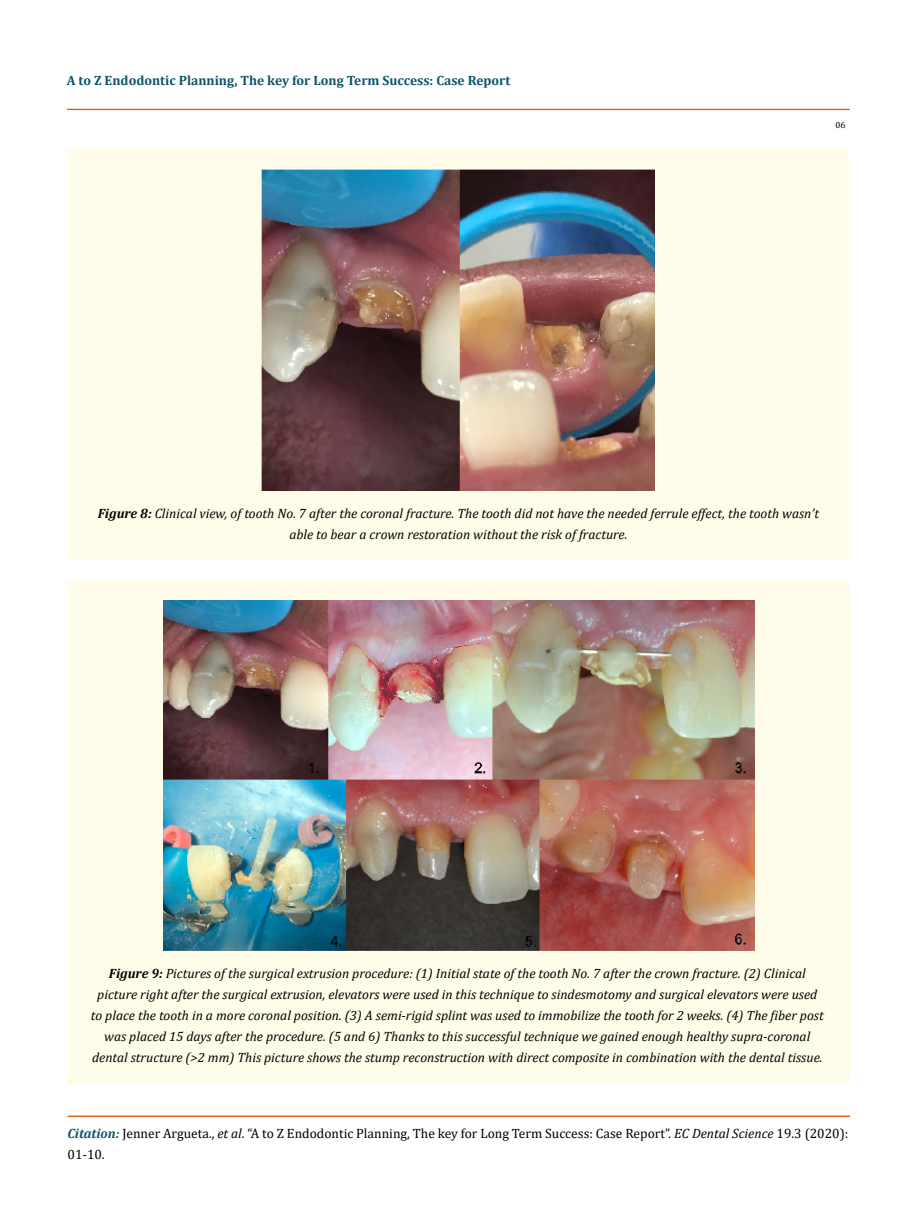
<style>
.page{position:relative;width:917px;height:1224px;background:#fff}
.page>*{position:absolute;margin:0;border:0;box-sizing:border-box;transform-origin:0 0}
.t1{font:italic 13.5px/21px "Cambria";color:#000;text-align:center}
.t2{font:13.5px/21px "Cambria";color:#000}
.t3{font:700 13.5px "Cambria";color:#0e546a}
.t4{font:9px "Cambria";color:#000}
.s1{font-weight:700}
.s2{font-weight:700;font-style:italic;color:#0e546a}
.s3{font-style:italic}
</style>
<div class="page">
<div style="left:67px;top:109px;width:782px;height:1px;border:1px solid #e05d1a"></div>
<div style="left:68px;top:1116px;width:781px;height:1px;border:1px solid #e05d1a"></div>
<div style="left:68px;top:150px;width:781px;height:410px;background:#fffde9"></div>
<div style="left:68px;top:581px;width:781px;height:503px;background:#fffde9"></div>
<img style="left:262px;top:170px;width:392px;height:321px">
<img style="left:163px;top:600px;width:591px;height:351px">
<p class="t3" style="left:67px;top:71px;width:445px">A to Z Endodontic Planning, The key for Long Term Success: Case Report</p>
<p class="t4" style="left:835px;top:120px;width:11px">06</p>
<p class="t1" style="left:98px;top:502px;width:722px"><span class="s1">Figure 8:</span> Clinical view, of tooth No. 7 after the coronal fracture. The tooth did not have the needed ferrule effect, the tooth wasn’t able to bear a crown restoration without the risk of fracture.</p>
<p class="t1" style="left:91px;top:962px;width:734px"><span class="s1">Figure 9:</span> Pictures of the surgical extrusion procedure: (1) Initial state of the tooth No. 7 after the crown fracture. (2) Clinical picture right after the surgical extrusion, elevators were used in this technique to sindesmotomy and surgical elevators were used to place the tooth in a more coronal position. (3) A semi-rigid splint was used to immobilize the tooth for 2 weeks. (4) The fiber post was placed 15 days after the procedure. (5 and 6) Thanks to this successful technique we gained enough healthy supra-coronal dental structure (&gt;2 mm) This picture shows the stump reconstruction with direct composite in combination with the dental tissue.</p>
<p class="t2" style="left:68px;top:1123px;width:782px"><span class="s2">Citation:</span> Jenner Argueta., <span class="s3">et al</span>. “A to Z Endodontic Planning, The key for Long Term Success: Case Report”. <span class="s3">EC Dental Science</span> 19.3 (2020):<br>01-10.</p>
</div>
